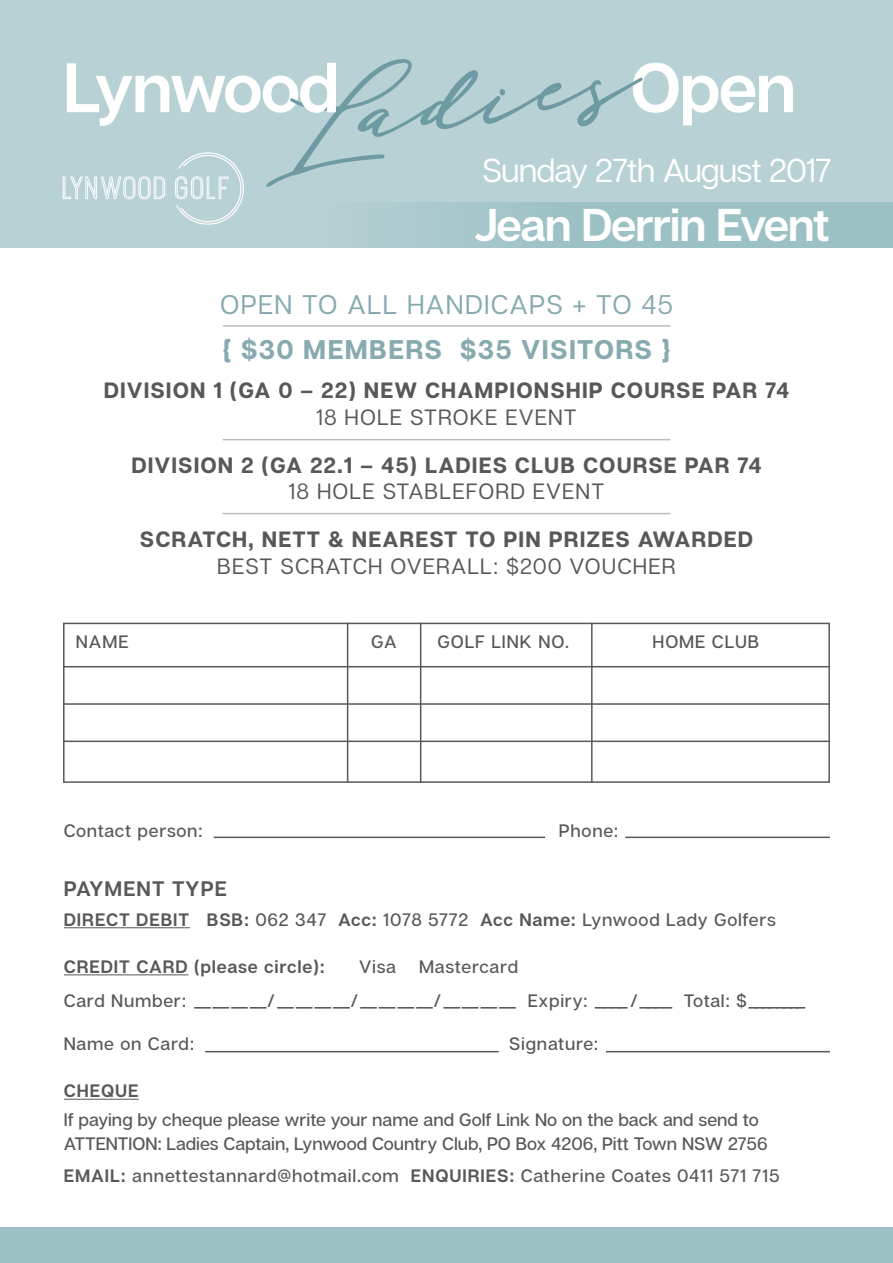
<style>
.page{position:relative;width:893px;height:1263px;background:#fff}
.page>*{position:absolute;margin:0;border:0;box-sizing:border-box;transform-origin:0 0}
.t1{font:600 69.9px "Articulat C Fv 2";color:#fff}
.t2{font:600 45.9px "Articulat C Fv 2";letter-spacing:-.03em;color:#fff}
.t3{font:33.15px "Articulat C Fv 2 Text";letter-spacing:-.03em;color:#fff}
.t4{font:27px "Articulat C Fv 2 Text";letter-spacing:.05em;color:#87aab0}
.t5{font:700 27px "Articulat C Fv 2";letter-spacing:.05em;color:#87aab0}
.t6{font:700 22.2px/26.5px "Articulat C Fv 2";letter-spacing:.05em;color:#57585a;text-align:center}
.t7{font:600 21px "Articulat C Fv 2";letter-spacing:.05em;color:#57585a}
.t8{font:500 18px "Articulat C Fv 2";letter-spacing:.025em;color:#57585a}
.t9{font:500 18px/24px "Articulat C Fv 2";color:#57585a}
.t10{font:600 18px "Articulat C Fv 2";letter-spacing:.05em;color:#57585a}
.t11{font:500 18px "Articulat C Fv 2";letter-spacing:.05em;color:#57585a}
.s1{font-family:"Articulat C Fv 2 Text";font-weight:400}
.s2{font-weight:600}
</style>
<div class="page">
<div style="left:0;top:0;width:893px;height:248px;background:#b7d1d4"></div>
<div style="left:266px;top:203px;width:627px;height:45px;background:linear-gradient(to right,#b2ced1,#94bdc1)"></div>
<div style="left:0;top:1227px;width:893px;height:36px;background:#9cc1c5"></div>
<svg style="left:266px;top:59px;width:377px;height:128px"></svg>
<img style="left:62px;top:152px;width:182px;height:73px">
<hr style="left:223px;top:325px;width:447px;height:2px;background:#bcbdc0">
<hr style="left:223px;top:439px;width:447px;height:1px;background:#bcbdc0">
<hr style="left:223px;top:513px;width:447px;height:1px;background:#bcbdc0">
<hr style="left:64px;top:927px;width:126px;height:1px;background:#57585a">
<hr style="left:64px;top:974px;width:124px;height:1px;background:#57585a">
<hr style="left:64px;top:1099px;width:75px;height:1px;background:#57585a">
<div style="left:63px;top:623px;width:767px;height:160px;border:2px solid #57585a"></div>
<hr style="left:64px;top:666px;width:765px;height:1px;background:#57585a">
<hr style="left:64px;top:703px;width:765px;height:2px;background:#57585a">
<hr style="left:64px;top:740px;width:765px;height:2px;background:#57585a">
<hr style="left:347px;top:623px;width:1px;height:160px;background:#57585a">
<hr style="left:420px;top:623px;width:1px;height:160px;background:#57585a">
<hr style="left:591px;top:623px;width:2px;height:160px;background:#57585a">
<hr style="left:214px;top:836px;width:331px;height:2px;background:#57585a">
<hr style="left:205px;top:1051px;width:294px;height:1px;background:#57585a">
<hr style="left:606px;top:1051px;width:224px;height:1px;background:#57585a">
<hr style="left:625px;top:836px;width:205px;height:2px;background:#57585a">
<svg style="left:67px;top:63px;width:269px;height:64px"></svg>
<p class="t1" style="left:630px;top:46px;width:168px">Open</p>
<p class="t3" style="left:482px;top:151px;width:351px">Sunday 27th August 2017</p>
<p class="t2" style="left:474px;top:197px;width:357px">Jean Derrin Event</p>
<p class="t4" style="left:220px;top:289px;width:454px">OPEN TO ALL HANDICAPS + TO 45</p>
<p class="t5" style="left:222px;top:333px;width:450px">{ $30 MEMBERS $35 VISITORS }</p>
<p class="t6" style="left:104px;top:378px;width:687px">DIVISION 1 (GA 0 – 22) NEW CHAMPIONSHIP COURSE PAR 74<br><span class="s1">18 HOLE STROKE EVENT</span></p>
<p class="t6" style="left:131px;top:453px;width:632px">DIVISION 2 (GA 22.1 – 45) LADIES CLUB COURSE PAR 74<br><span class="s1">18 HOLE STABLEFORD EVENT</span></p>
<p class="t6" style="left:140px;top:527px;width:614px">SCRATCH, NETT &amp; NEAREST TO PIN PRIZES AWARDED<br><span class="s1">BEST SCRATCH OVERALL: $200 VOUCHER</span></p>
<p class="t8" style="left:76px;top:631px;width:54px">NAME</p>
<p class="t8" style="left:371px;top:631px;width:27px">GA</p>
<p class="t11" style="left:437px;top:631px;width:133px">GOLF LINK NO.</p>
<p class="t11" style="left:653px;top:631px;width:108px">HOME CLUB</p>
<p class="t8" style="left:64px;top:820px;width:141px">Contact person:</p>
<p class="t8" style="left:559px;top:820px;width:61px">Phone:</p>
<p class="t7" style="left:64px;top:876px;width:165px">PAYMENT TYPE</p>
<p class="t8" style="left:64px;top:909px;width:713px"><span class="s2">DIRECT DEBIT BSB:</span> 062 347 <span class="s2">Acc:</span> 1078 5772 <span class="s2">Acc Name:</span> Lynwood Lady Golfers</p>
<p class="t10" style="left:64px;top:956px;width:262px">CREDIT CARD (please circle):</p>
<p class="t8" style="left:359px;top:956px;width:38px">Visa</p>
<p class="t8" style="left:419px;top:956px;width:101px">Mastercard</p>
<p class="t8" style="left:64px;top:990px;width:744px">Card Number: ____/____/____/____ Expiry: ____ /____ Total: $________</p>
<p class="t8" style="left:64px;top:1033px;width:132px">Name on Card:</p>
<p class="t8" style="left:509px;top:1033px;width:91px">Signature:</p>
<p class="t10" style="left:64px;top:1080px;width:76px">CHEQUE</p>
<p class="t9" style="left:64px;top:1108px;width:705px">If paying by cheque please write your name and Golf Link No on the back and send to<br>ATTENTION: Ladies Captain, Lynwood Country Club, PO Box 4206, Pitt Town NSW 2756</p>
<p class="t8" style="left:64px;top:1165px;width:717px"><span class="s2">EMAIL:</span> annettestannard@hotmail.com <span class="s2">ENQUIRIES:</span> Catherine Coates 0411 571 715</p>
</div>
